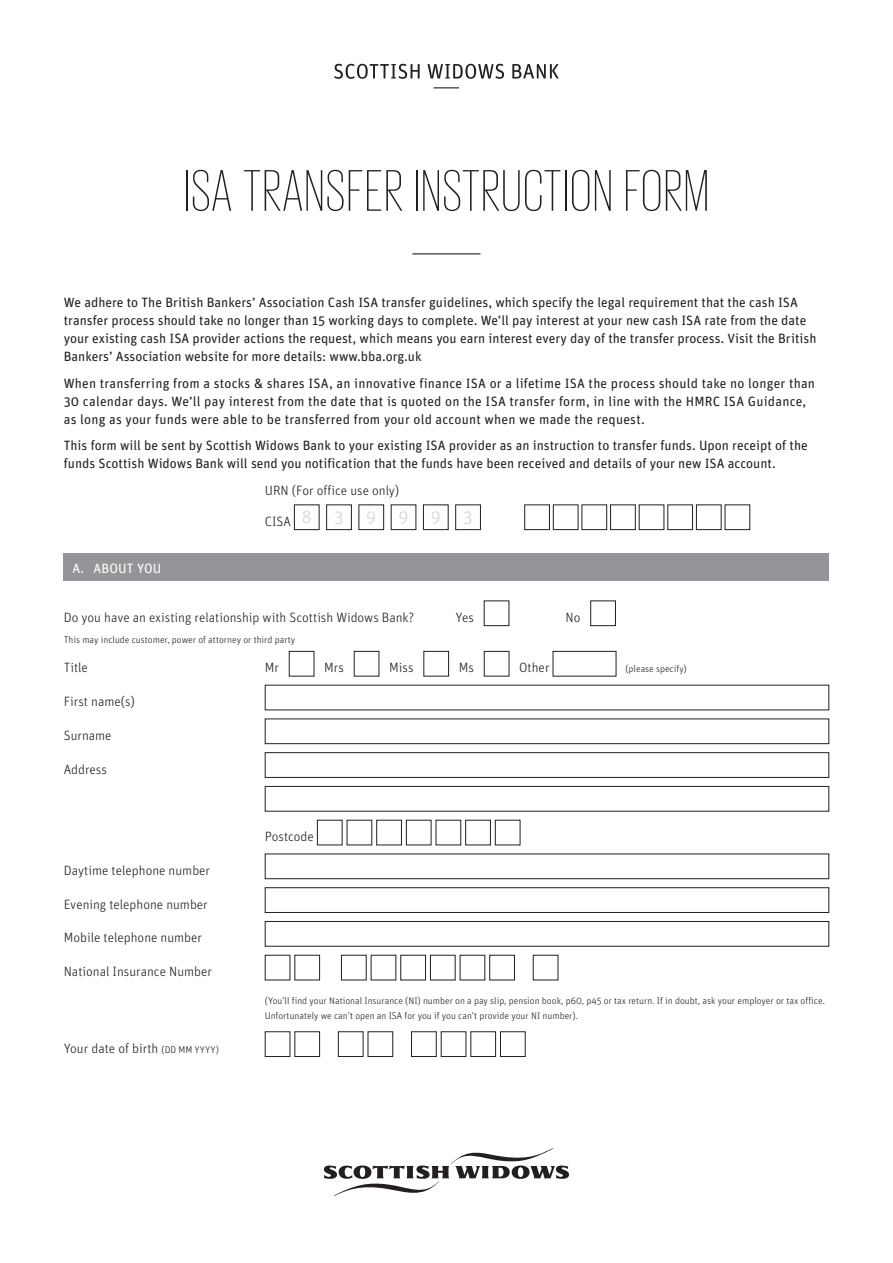
<style>
.page{position:relative;width:893px;height:1263px;background:#fff}
.page>*{position:absolute;margin:0;border:0;box-sizing:border-box;transform-origin:0 0}
.Section_Heading_L1{font:200 60px "Giorgio Sans";letter-spacing:.03em;color:#231f20}
.t1{font:300 18px "Unit Rounded Pro";color:#d1d2d4}
.Body_text{font:13.5px/18px "Unit Rounded Pro";color:#231f20}
.Body_copy_indented{font:300 13.5px "Unit Rounded Pro";color:#231f20}
.Body_text-2{font:300 13.5px "Unit Rounded Pro";color:#231f20}
.Boxed_Heading{font:13.5px "Unit Rounded Pro";letter-spacing:.01em;color:#fff}
.Body_copy_indented-2{font:300 9.75px/15px "Unit Rounded Pro";color:#231f20}
.Body_text-3{font:300 9.75px "Unit Rounded Pro";color:#231f20}
.s1{font-size:9.75px}
</style>
<div class="page">
<hr style="left:412px;top:253px;width:68px;height:1px;background:#231f20">
<div style="left:294px;top:504px;width:25px;height:26px;border:1px solid #231f20"></div>
<div style="left:326px;top:504px;width:26px;height:26px;border:1px solid #231f20"></div>
<div style="left:358px;top:504px;width:26px;height:26px;border:1px solid #231f20"></div>
<div style="left:423px;top:504px;width:26px;height:26px;border:1px solid #231f20"></div>
<div style="left:455px;top:504px;width:26px;height:26px;border:1px solid #231f20"></div>
<div style="left:524px;top:504px;width:26px;height:26px;border:1px solid #231f20"></div>
<div style="left:553px;top:504px;width:25px;height:26px;border:1px solid #231f20"></div>
<div style="left:582px;top:504px;width:25px;height:26px;border:1px solid #231f20"></div>
<div style="left:610px;top:504px;width:26px;height:26px;border:1px solid #231f20"></div>
<div style="left:667px;top:504px;width:26px;height:26px;border:1px solid #231f20"></div>
<div style="left:696px;top:504px;width:25px;height:26px;border:1px solid #231f20"></div>
<div style="left:64px;top:553px;width:765px;height:28px;background:#939598"></div>
<div style="left:590px;top:600px;width:26px;height:26px;border:1px solid #231f20"></div>
<div style="left:289px;top:651px;width:25px;height:25px;border:1px solid #231f20"></div>
<div style="left:423px;top:651px;width:26px;height:25px;border:1px solid #231f20"></div>
<div style="left:484px;top:651px;width:25px;height:25px;border:1px solid #231f20"></div>
<div style="left:553px;top:651px;width:63px;height:25px;border:1px solid #231f20"></div>
<div style="left:265px;top:718px;width:564px;height:26px;border:1px solid #231f20"></div>
<div style="left:265px;top:752px;width:564px;height:26px;border:1px solid #231f20"></div>
<div style="left:265px;top:786px;width:564px;height:25px;border:1px solid #231f20"></div>
<div style="left:376px;top:820px;width:26px;height:25px;border:1px solid #231f20"></div>
<div style="left:465px;top:820px;width:26px;height:25px;border:1px solid #231f20"></div>
<div style="left:265px;top:853px;width:564px;height:26px;border:1px solid #231f20"></div>
<div style="left:265px;top:887px;width:564px;height:26px;border:1px solid #231f20"></div>
<div style="left:265px;top:921px;width:564px;height:25px;border:1px solid #231f20"></div>
<div style="left:294px;top:955px;width:26px;height:25px;border:1px solid #231f20"></div>
<div style="left:341px;top:955px;width:26px;height:25px;border:1px solid #231f20"></div>
<div style="left:400px;top:955px;width:26px;height:25px;border:1px solid #231f20"></div>
<div style="left:430px;top:955px;width:26px;height:25px;border:1px solid #231f20"></div>
<div style="left:489px;top:955px;width:26px;height:25px;border:1px solid #231f20"></div>
<div style="left:533px;top:955px;width:25px;height:25px;border:1px solid #231f20"></div>
<div style="left:265px;top:1031px;width:25px;height:26px;border:1px solid #231f20"></div>
<div style="left:294px;top:1031px;width:26px;height:26px;border:1px solid #231f20"></div>
<div style="left:338px;top:1031px;width:25px;height:26px;border:1px solid #231f20"></div>
<div style="left:368px;top:1031px;width:25px;height:26px;border:1px solid #231f20"></div>
<div style="left:411px;top:1031px;width:26px;height:26px;border:1px solid #231f20"></div>
<div style="left:441px;top:1031px;width:25px;height:26px;border:1px solid #231f20"></div>
<div style="left:470px;top:1031px;width:26px;height:26px;border:1px solid #231f20"></div>
<div style="left:500px;top:1031px;width:26px;height:26px;border:1px solid #231f20"></div>
<svg style="left:324px;top:1148px;width:245px;height:48px"></svg>
<svg style="left:334px;top:64px;width:225px;height:15px"></svg>
<svg style="left:433px;top:87px;width:26px;height:1px"></svg>
<p class="Section_Heading_L1" style="left:184px;top:162px;width:526px">ISA TRANSFER INSTRUCTION FORM</p>
<p class="Body_text" style="left:64px;top:293px;width:754px">We adhere to The British Bankers’ Association Cash ISA transfer guidelines, which specify the legal requirement that the cash ISA transfer process should take no longer than 15 working days to complete. We’ll pay interest at your new cash ISA rate from the date your existing cash ISA provider actions the request, which means you earn interest every day of the transfer process. Visit the British Bankers’ Association website for more details: www.bba.org.uk</p>
<p class="Body_text" style="left:64px;top:374px;width:753px">When transferring from a stocks &amp; shares ISA, an innovative finance ISA or a lifetime ISA the process should take no longer than<br>30 calendar days. We’ll pay interest from the date that is quoted on the ISA transfer form, in line with the HMRC ISA Guidance, as long as your funds were able to be transferred from your old account when we made the request.</p>
<p class="Body_text" style="left:64px;top:436px;width:745px">This form will be sent by Scottish Widows Bank to your existing ISA provider as an instruction to transfer funds. Upon receipt of the funds Scottish Widows Bank will send you notification that the funds have been received and details of your new ISA account.</p>
<p class="Body_text-2" style="left:265px;top:482px;width:136px">URN (For office use only)</p>
<p class="Body_text-2" style="left:265px;top:512px;width:28px">CISA</p>
<p class="t1" style="left:302px;top:506px;width:11px">8</p>
<p class="t1" style="left:335px;top:506px;width:10px">3</p>
<p class="t1" style="left:366px;top:506px;width:12px">9</p>
<p class="t1" style="left:398px;top:506px;width:12px">9</p>
<p class="t1" style="left:431px;top:506px;width:12px">9</p>
<p class="t1" style="left:464px;top:506px;width:10px">3</p>
<p class="Boxed_Heading" style="left:72px;top:559px;width:91px">A. ABOUT YOU</p>
<p class="Body_text-2" style="left:64px;top:608px;width:352px">Do you have an existing relationship with Scottish Widows Bank?</p>
<p class="Body_text-2" style="left:456px;top:608px;width:20px">Yes</p>
<p class="Body_text-2" style="left:565px;top:608px;width:16px">No</p>
<p class="Body_text-3" style="left:64px;top:633px;width:233px">This may include customer, power of attorney or third party</p>
<p class="Body_copy_indented" style="left:64px;top:659px;width:26px">Title</p>
<p class="Body_copy_indented" style="left:265px;top:659px;width:16px">Mr</p>
<p class="Body_copy_indented" style="left:324px;top:659px;width:21px">Mrs</p>
<p class="Body_copy_indented" style="left:389px;top:659px;width:26px">Miss</p>
<p class="Body_copy_indented" style="left:459px;top:659px;width:17px">Ms</p>
<p class="Body_copy_indented" style="left:519px;top:659px;width:32px">Other</p>
<p class="Body_copy_indented-2" style="left:625px;top:661px;width:63px">(please specify)</p>
<p class="Body_copy_indented" style="left:64px;top:693px;width:73px">First name(s)</p>
<p class="Body_copy_indented" style="left:64px;top:726px;width:49px">Surname</p>
<p class="Body_copy_indented" style="left:64px;top:760px;width:45px">Address</p>
<p class="Body_copy_indented" style="left:64px;top:861px;width:148px">Daytime telephone number</p>
<p class="Body_copy_indented" style="left:64px;top:895px;width:146px">Evening telephone number</p>
<p class="Body_copy_indented" style="left:64px;top:929px;width:140px">Mobile telephone number</p>
<p class="Body_copy_indented" style="left:64px;top:963px;width:150px">National Insurance Number</p>
<p class="Body_copy_indented" style="left:64px;top:1039px;width:157px">Your date of birth <span class="s1">(DD MM YYYY)</span></p>
<p class="Body_copy_indented" style="left:265px;top:828px;width:51px">Postcode</p>
<p class="Body_copy_indented-2" style="left:265px;top:993px;width:562px">(You’ll find your National Insurance (NI) number on a pay slip, pension book, p60, p45 or tax return. If in doubt, ask your employer or tax office.<br>Unfortunately we can’t open an ISA for you if you can’t provide your NI number).</p>
</div>
